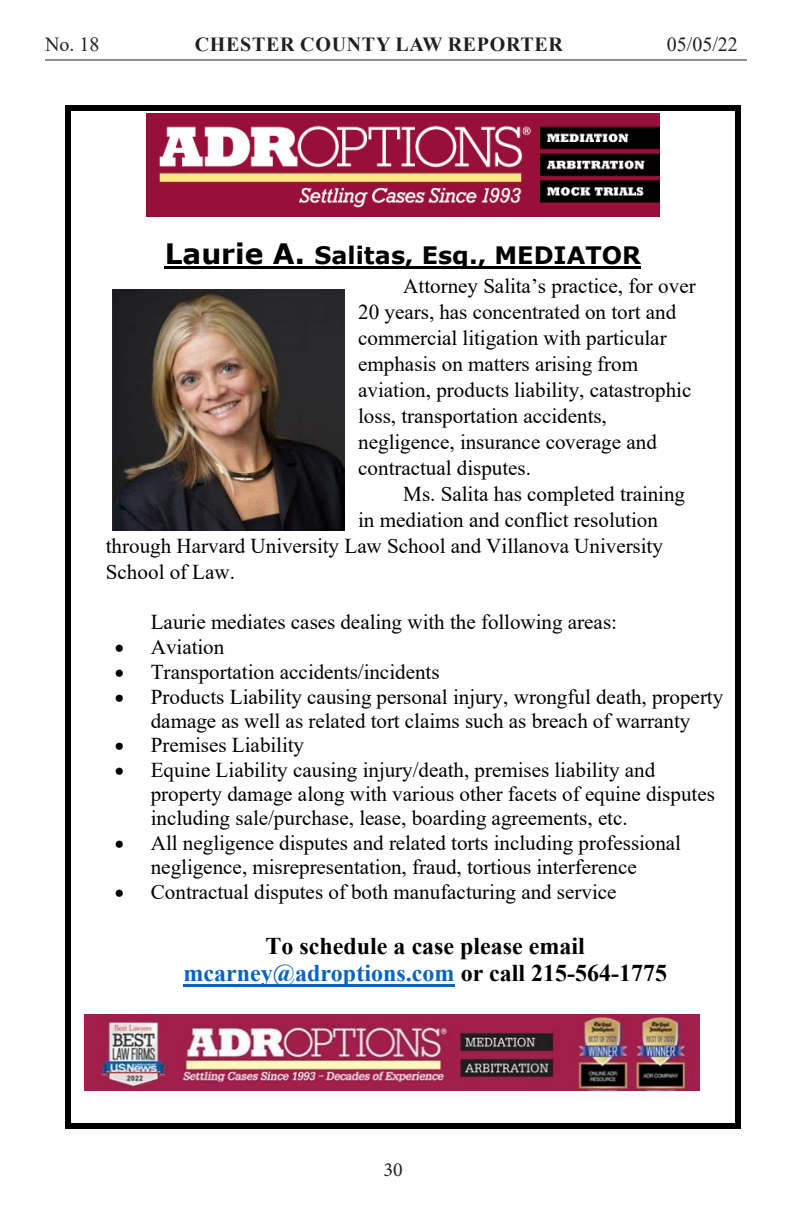
<style>
.page{position:relative;width:792px;height:1224px;background:#fff}
.page>*{position:absolute;margin:0;border:0;box-sizing:border-box;transform-origin:0 0}
.t1{font:700 24px/27.6px "Times New Roman";color:#000;text-align:center}
.t2{font:700 24px "Verdana";color:#000}
.t3{font:21.2px/24px "Times New Roman";color:#000;text-align:center}
.t4{font:700 20px "Times New Roman";letter-spacing:.035em;color:#231f20}
.t5{font:20px "Times New Roman";color:#231f20}
.t6{font:20px "Minion Pro";color:#231f20}
.s1{font-size:28px}
.s2{color:#0563c1}
</style>
<div class="page">
<hr style="left:45px;top:59px;width:702px;height:1px;background:#231f20">
<hr style="left:165px;top:266px;width:476px;height:3px;background:#000">
<hr style="left:183px;top:984px;width:272px;height:2px;background:#0563c1">
<img style="left:146px;top:113px;width:513px;height:104px">
<img style="left:84px;top:1014px;width:615px;height:76px">
<img style="left:112px;top:289px;width:232px;height:242px">
<svg style="left:65px;top:105px;width:6px;height:6px"></svg>
<div style="left:71px;top:105px;width:664px;height:6px;background:#000"></div>
<svg style="left:735px;top:105px;width:6px;height:6px"></svg>
<div style="left:65px;top:111px;width:6px;height:1012px;background:#000"></div>
<div style="left:735px;top:111px;width:6px;height:1012px;background:#000"></div>
<svg style="left:65px;top:1123px;width:6px;height:6px"></svg>
<div style="left:71px;top:1123px;width:664px;height:6px;background:#000"></div>
<svg style="left:735px;top:1123px;width:6px;height:6px"></svg>
<p class="t5" style="left:45px;top:31px;width:56px">No. 18</p>
<p class="t4" style="left:195px;top:30px;width:370px">CHESTER COUNTY LAW REPORTER</p>
<p class="t5" style="left:667px;top:31px;width:73px">05/05/22</p>
<p class="t2" style="left:165px;top:239px;width:478px"><span class="s1">Laurie A.</span> Salitas, Esq., MEDIATOR</p>
<p class="t3" style="left:403px;top:273px;width:294px">Attorney Salita’s practice, for over</p>
<p class="t3" style="left:358px;top:299px;width:320px">20 years, has concentrated on tort and</p>
<p class="t3" style="left:358px;top:325px;width:310px">commercial litigation with particular</p>
<p class="t3" style="left:358px;top:351px;width:282px">emphasis on matters arising from</p>
<p class="t3" style="left:358px;top:377px;width:335px">aviation, products liability, catastrophic</p>
<p class="t3" style="left:358px;top:403px;width:250px">loss, transportation accidents,</p>
<p class="t3" style="left:358px;top:429px;width:300px">negligence, insurance coverage and</p>
<p class="t3" style="left:358px;top:455px;width:174px">contractual disputes.</p>
<p class="t3" style="left:403px;top:481px;width:283px">Ms. Salita has completed training</p>
<p class="t3" style="left:358px;top:508px;width:301px">in mediation and conflict resolution</p>
<p class="t3" style="left:106px;top:534px;width:559px">through Harvard University Law School and Villanova University</p>
<p class="t3" style="left:106px;top:560px;width:131px">School of Law.</p>
<p class="t3" style="left:151px;top:610px;width:468px">Laurie mediates cases dealing with the following areas:</p>
<p class="t3" style="left:115px;top:634px;width:111px">• Aviation</p>
<p class="t3" style="left:115px;top:659px;width:326px">• Transportation accidents/incidents</p>
<p class="t3" style="left:115px;top:684px;width:610px">• Products Liability causing personal injury, wrongful death, property damage as well as related tort claims such as breach of warranty</p>
<p class="t3" style="left:115px;top:732px;width:191px">• Premises Liability</p>
<p class="t3" style="left:151px;top:757px;width:566px;text-align:left;text-indent:-36px">• Equine Liability causing injury/death, premises liability and property damage along with various other facets of equine disputes including sale/purchase, lease, boarding agreements, etc.</p>
<p class="t3" style="left:115px;top:830px;width:568px">• All negligence disputes and related torts including professional negligence, misrepresentation, fraud, tortious interference</p>
<p class="t3" style="left:115px;top:879px;width:503px">• Contractual disputes of both manufacturing and service</p>
<p class="t1" style="left:183px;top:931px;width:485px">To schedule a case please email <span class="s2">mcarney@adroptions.com</span> or call 215-564-1775</p>
<p class="t6" style="left:384px;top:1157px;width:21px">30</p>
</div>
